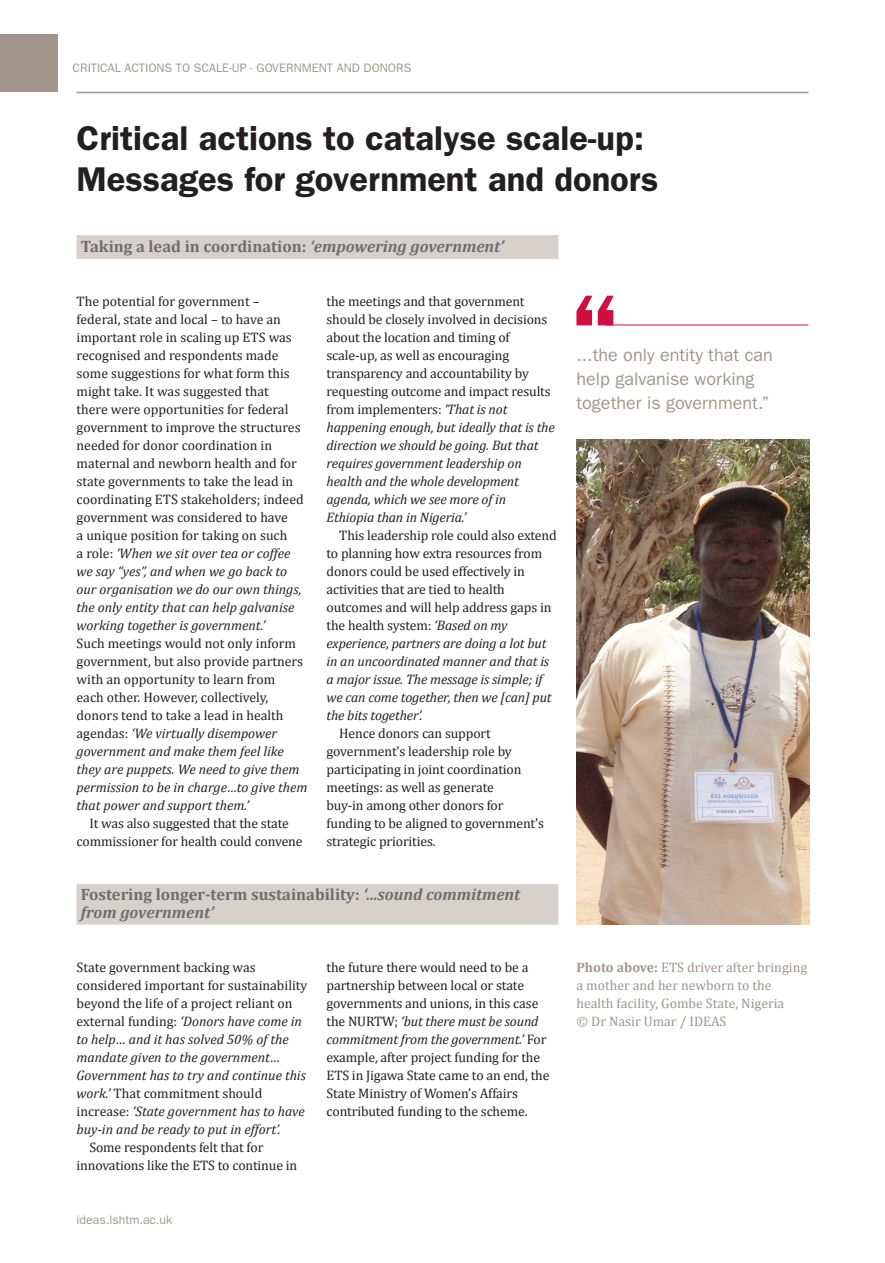
<style>
.page{position:relative;width:885px;height:1263px;background:#fff}
.page>*{position:absolute;margin:0;border:0;box-sizing:border-box;transform-origin:0 0}
.Heading_2{font:600 34.5px/41.4px "ITC Franklin Gothic Std";color:#231f20}
.Pull_quote{font:18px/24px "ITC Franklin Gothic Std";color:#a19689}
.Heading_4__strip__2l{font:700 16.5px/18px "Cambria";color:#6c6d70}
.Heading_4__strip{font:700 16.5px "Cambria";color:#6c6d70}
.Body_copy_indentpara{font:13.8px/18px "Cambria";letter-spacing:-.01em;color:#231f20}
.Body_copy_1stpara{font:13.8px/18px "Cambria";color:#231f20}
.Text_first_paragraph{font:italic 13.8px/18px "Cambria";color:#231f20}
.Image_caption{font:13.8px/18px "Cambria";color:#a19689}
.t1{font:12.3px "ITC Franklin Gothic Std";color:#a19689}
.s1{font-style:italic}
.s2{font-style:normal}
.s3{font-weight:700}
</style>
<div class="page">
<svg style="left:576px;top:296px;width:37px;height:29px"></svg>
<hr style="left:605px;top:325px;width:203px;height:1px;background:#d10e40">
<div style="left:77px;top:235px;width:481px;height:24px;background:#d7d1cc"></div>
<div style="left:77px;top:884px;width:481px;height:40px;background:#d7d1cc"></div>
<hr style="left:77px;top:92px;width:731px;height:1px;background:#a19689">
<div style="left:0;top:34px;width:57px;height:58px;background:#a19689"></div>
<img style="left:576px;top:440px;width:233px;height:484px">
<p class="t1" style="left:72px;top:61px;width:340px">CRITICAL ACTIONS TO SCALE-UP - GOVERNMENT AND DONORS</p>
<p class="Heading_2" style="left:77px;top:117px;width:583px">Critical actions to catalyse scale-up:<br>Messages for government and donors</p>
<p class="Heading_4__strip" style="left:81px;top:235px;width:424px">Taking a lead in coordination: <span class="s1">‘empowering government’</span></p>
<p class="Body_copy_1stpara" style="left:77px;top:292px;width:232px">The potential for government –<br>federal, state and local – to have an important role in scaling up ETS was recognised and respondents made some suggestions for what form this might take. It was suggested that<br>there were opportunities for federal government to improve the structures needed for donor coordination in maternal and newborn health and for state governments to take the lead in coordinating ETS stakeholders; indeed government was considered to have<br>a unique position for taking on such<br>a role: <span class="s1">‘When we sit over tea or coffee we say “yes”, and when we go back to our organisation we do our own things, the only entity that can help galvanise working together is government.’<br></span>Such meetings would not only inform government, but also provide partners with an opportunity to learn from<br>each other. However, collectively, donors tend to take a lead in health agendas: <span class="s1">‘We virtually disempower government and make them feel like they are puppets. We need to give them permission to be in charge…to give them that power and support them.’</span></p>
<p class="Body_copy_indentpara" style="left:77px;top:814px;width:227px;text-align:center">It was also suggested that the state commissioner for health could convene</p>
<p class="Body_copy_indentpara" style="left:326px;top:292px;width:230px">the meetings and that government should be closely involved in decisions about the location and timing of scale-up, as well as encouraging transparency and accountability by requesting outcome and impact results from implementers: <span class="s1">‘That is not happening enough, but ideally that is the direction we should be going. But that requires government leadership on health and the whole development agenda, which we see more of in Ethiopia than in Nigeria.’</span></p>
<p class="Body_copy_indentpara" style="left:326px;top:526px;width:232px;text-indent:13px">This leadership role could also extend to planning how extra resources from donors could be used effectively in activities that are tied to health outcomes and will help address gaps in the health system: <span class="s1">‘Based on my experience, partners are doing a lot but in an uncoordinated manner and that is a major issue. The message is simple; if we can come together, then we [can] put the bits together’.</span></p>
<p class="Body_copy_indentpara" style="left:326px;top:724px;width:219px;text-indent:13px">Hence donors can support government’s leadership role by participating in joint coordination meetings: as well as generate<br>buy-in among other donors for funding to be aligned to government’s strategic priorities.</p>
<p class="Heading_4__strip__2l" style="left:81px;top:885px;width:441px">Fostering longer-term sustainability: <span class="s1">‘…sound commitment from government’</span></p>
<p class="Text_first_paragraph" style="left:77px;top:958px;width:232px"><span class="s2">State government backing was considered important for sustainability beyond the life of a project reliant on external funding:</span> ‘Donors have come in to help… and it has solved 50% of the mandate given to the government… Government has to try and continue this work.’ <span class="s2">That commitment should increase:</span> ‘State government has to have buy-in and be ready to put in effort’.</p>
<p class="Body_copy_indentpara" style="left:77px;top:1138px;width:222px;text-indent:13px">Some respondents felt that for innovations like the ETS to continue in</p>
<p class="t1" style="left:77px;top:1213px;width:97px">ideas.lshtm.ac.uk</p>
<p class="Body_copy_indentpara" style="left:326px;top:958px;width:224px">the future there would need to be a partnership between local or state governments and unions, in this case the NURTW; <span class="s1">‘but there must be sound commitment from the government.’</span> For example, after project funding for the ETS in Jigawa State came to an end, the State Ministry of Women’s Affairs contributed funding to the scheme.</p>
<p class="Pull_quote" style="left:576px;top:343px;width:198px">...the only entity that can help galvanise working together is government.”</p>
<p class="Image_caption" style="left:576px;top:958px;width:232px"><span class="s3">Photo above:</span> ETS driver after bringing a mother and her newborn to the health facility, Gombe State, Nigeria<br>© Dr Nasir Umar / IDEAS</p>
</div>
